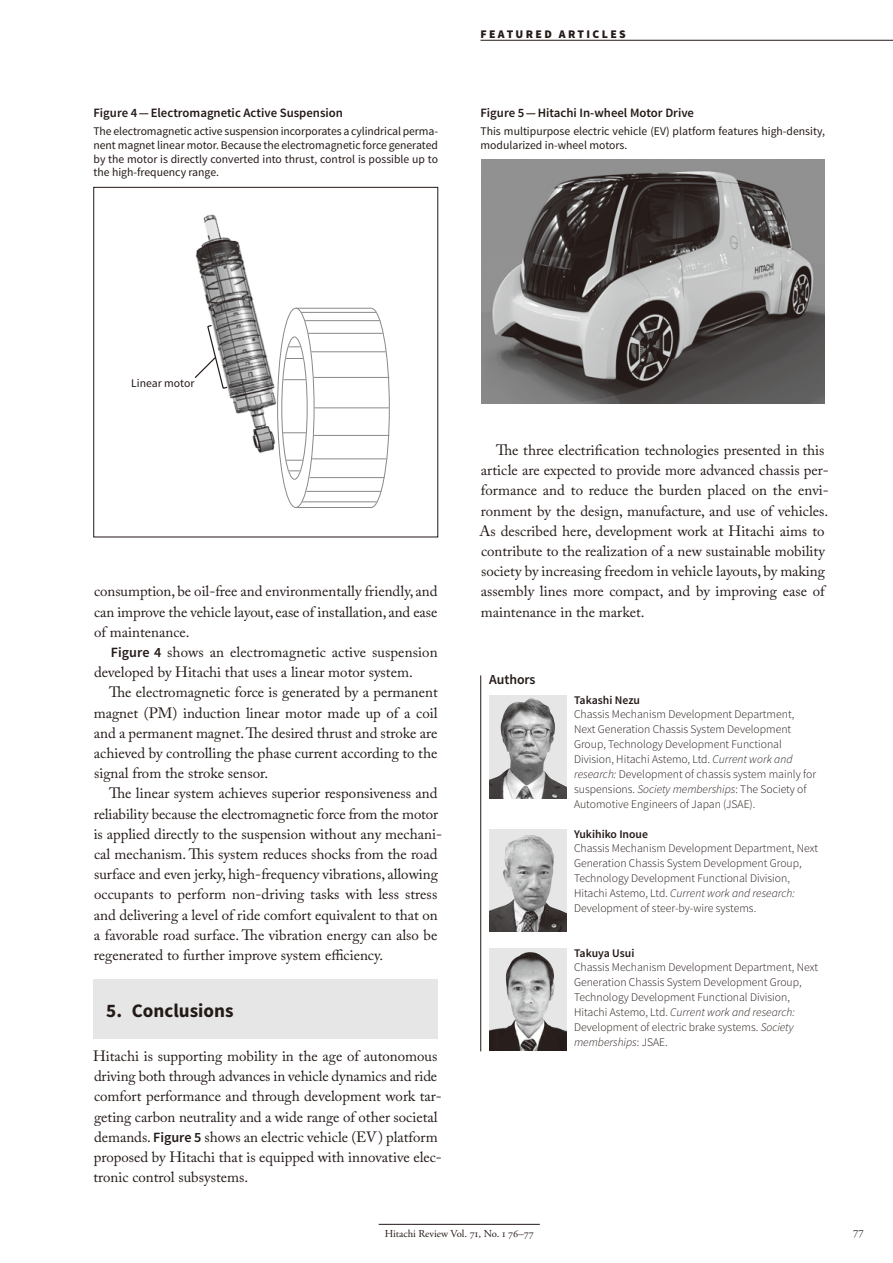
<style>
.page{position:relative;width:893px;height:1263px;background:#fff}
.page>*{position:absolute;margin:0;border:0;box-sizing:border-box;transform-origin:0 0}
.t1{font:700 19.2px "Source Sans Pro";color:#231916}
.t2{font:14.85px/20.2px "Adobe Caslon Pro";color:#231916}
.t3{font:600 13.8px "Source Sans Pro";color:#231916}
.t4{font:600 12.75px "Source Sans Pro";color:#231916}
.t5{font:300 11.7px/14.9px "Source Sans Pro";color:#231916}
.t6{font:11.7px/13.8px "Source Sans Pro";color:#231916;text-align:justify}
.t7{font:600 11.7px "Source Sans Pro";color:#231916}
.t8{font:900 11.7px "Source Sans Pro";letter-spacing:.2em;color:#231916}
.t9{font:10.65px "Adobe Garamond Pro";color:#231916}
.s1{font-family:"Source Sans Pro";font-weight:600;font-size:14.1px}
.s2{font-style:italic}
.s3{color:#fff}
</style>
<div class="page">
<hr style="left:379px;top:1224px;width:161px;height:1px;background:#231916">
<hr style="left:480px;top:40px;width:412px;height:1px;background:#231916">
<div style="left:94px;top:980px;width:344px;height:59px;background:#e6e6e7"></div>
<img style="left:195px;top:214px;width:82px;height:239px">
<svg style="left:277px;top:308px;width:113px;height:200px"></svg>
<svg style="left:194px;top:324px;width:34px;height:74px"></svg>
<img style="left:481px;top:159px;width:343px;height:244px">
<hr style="left:480px;top:675px;width:1px;height:376px;background:#231916">
<img style="left:489px;top:697px;width:78px;height:101px">
<div style="left:489px;top:830px;width:78px;height:102px;background:#e6e6e7"></div>
<img style="left:489px;top:835px;width:78px;height:97px">
<img style="left:489px;top:951px;width:78px;height:100px">
<p class="t4" style="left:94px;top:108px;width:251px">Figure 4 — Electromagnetic Active Suspension</p>
<p class="t6" style="left:94px;top:125px;width:346px">The electromagnetic active suspension incorporates a cylindrical perma&shy;nent magnet linear motor. Because the electromagnetic force generated by the motor is directly converted into thrust, control is possible up to the high-frequency range.</p>
<p class="t8" style="left:480px;top:27px;width:147px">FEATURED ARTICLES</p>
<p class="t4" style="left:480px;top:108px;width:215px">Figure 5 — Hitachi In-wheel Motor Drive</p>
<p class="t6" style="left:480px;top:125px;width:346px">This multipurpose electric vehicle (EV) platform features high-density, modularized in-wheel motors.</p>
<p class="t6" style="left:131px;top:376px;width:65px">Linear motor</p>
<p class="t2" style="left:94px;top:583px;width:345px;text-align:justify">consumption, be oil-free and environmentally friendly, and can improve the vehicle layout, ease of installation, and ease of maintenance.</p>
<p class="t2" style="left:94px;top:644px;width:345px;text-indent:17px"><span class="s1">Figure 4</span> shows an electromagnetic active suspension developed by Hitachi that uses a linear motor system.</p>
<p class="t2" style="left:94px;top:684px;width:346px;text-align:justify;text-indent:15px">The electromagnetic force is generated by a permanent magnet (PM) induction linear motor made up of a coil and a permanent magnet. The desired thrust and stroke are achieved by controlling the phase current according to the signal from the stroke sensor.</p>
<p class="t2" style="left:94px;top:785px;width:350px;text-indent:15px">The linear system achieves superior responsiveness and reliability because the electromagnetic force from the motor is applied directly to the suspension without any mechani&shy;cal mechanism. This system reduces shocks from the road surface and even jerky, high-frequency vibrations, allowing occupants to perform non-driving tasks with less stress and delivering a level of ride comfort equivalent to that on a favorable road surface. The vibration energy can also be regenerated to further improve system efficiency.</p>
<p class="t1" style="left:106px;top:999px;width:129px">5. Conclusions</p>
<p class="t2" style="left:93px;top:1047px;width:350px">Hitachi is supporting mobility in the age of autonomous driving both through advances in vehicle dynamics and ride comfort performance and through development work tar&shy;geting carbon neutrality and a wide range of other societal demands. <span class="s1">Figure 5</span> shows an electric vehicle (EV) platform proposed by Hitachi that is equipped with innovative elec&shy;tronic control subsystems.</p>
<p class="t2" style="left:479px;top:442px;width:351px;text-indent:17px">The three electrification technologies presented in this article are expected to provide more advanced chassis per&shy;formance and to reduce the burden placed on the envi&shy;ronment by the design, manufacture, and use of vehicles.<br>As described here, development work at Hitachi aims to contribute to the realization of a new sustainable mobility society by increasing freedom in vehicle layouts, by making assembly lines more compact, and by improving ease of maintenance in the market.</p>
<p class="t3" style="left:489px;top:675px;width:48px">Authors</p>
<p class="t7" style="left:574px;top:695px;width:67px">Takashi Nezu</p>
<p class="t5" style="left:574px;top:708px;width:243px">Chassis Mechanism Development Department, Next Generation Chassis System Development Group, Technology Development Functional Division, Hitachi Astemo, Ltd. <span class="s2">Current work and research:</span> Development of chassis system mainly for suspensions. <span class="s2">Society memberships</span>: The Society of Automotive Engineers of Japan (JSAE).</p>
<p class="t7" style="left:574px;top:829px;width:75px">Yukihiko Inoue</p>
<p class="t5" style="left:574px;top:842px;width:246px">Chassis Mechanism Development Department, Next Generation Chassis System Development Group, Technology Development Functional Division, Hitachi Astemo, Ltd. <span class="s2">Current work and research:<br></span>Development of steer-by-wire systems.</p>
<p class="t7" style="left:574px;top:948px;width:62px">Takuya Usui</p>
<p class="t5" style="left:574px;top:961px;width:246px">Chassis Mechanism Development Department, Next Generation Chassis System Development Group, Technology Development Functional Division, Hitachi Astemo, Ltd. <span class="s2">Current work and research:<br></span>Development of electric brake systems. <span class="s2">Society memberships</span>: JSAE.</p>
<p class="t9" style="left:385px;top:1228px;width:150px">Hitachi Review Vol. 71, No. 1 76–77</p>
<p class="t9" style="left:853px;top:1228px;width:15px">77<span class="s3">.</span></p>
</div>
